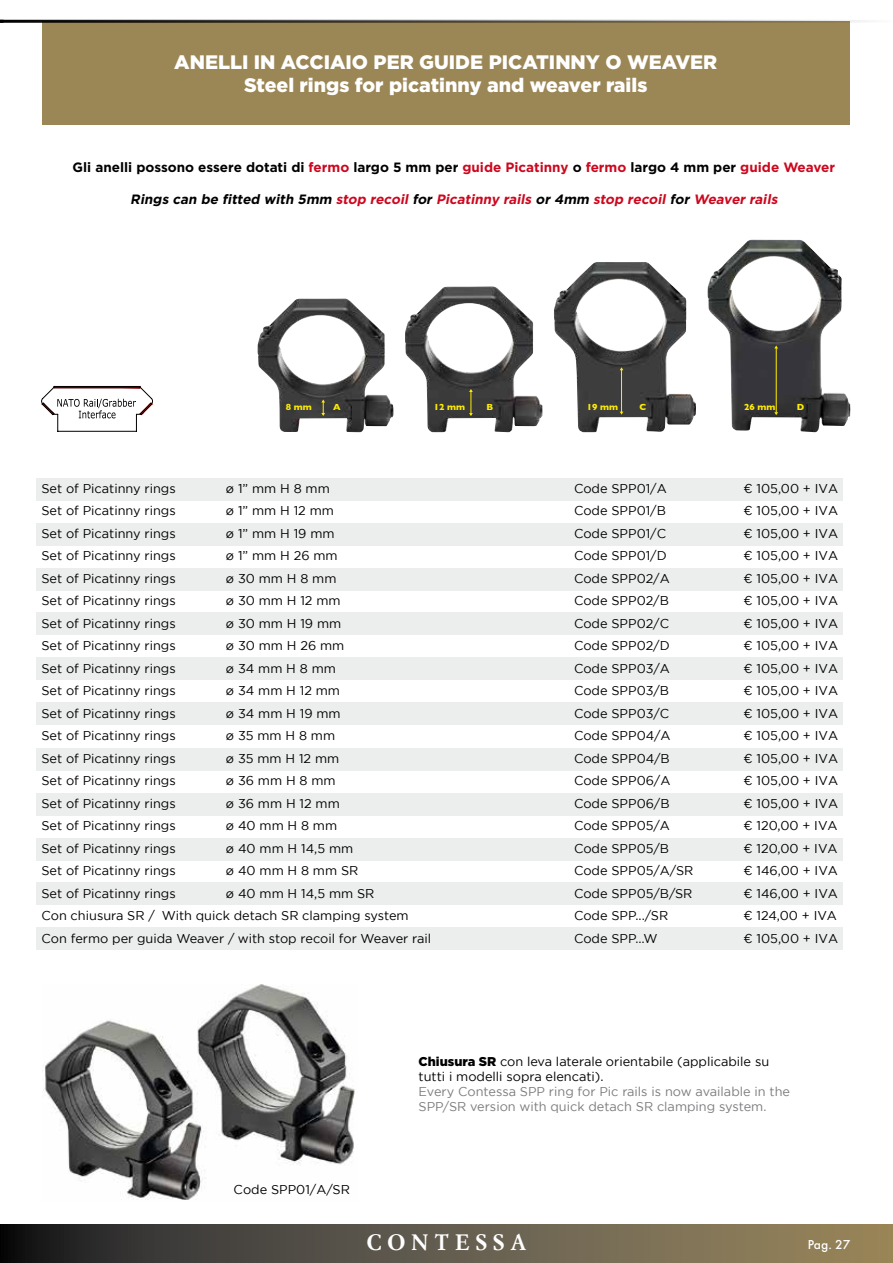
<style>
.page{position:relative;width:893px;height:1263px;background:#fff}
.page>*{position:absolute;margin:0;border:0;box-sizing:border-box;transform-origin:0 0}
.t1{font:700 21.9px "Simoncini Garamond";letter-spacing:.27em;color:#fff}
.t2{font:900 19.5px/23.4px "Gotham";color:#fff;text-align:center}
.t3{font:700 13.5px "Gotham";color:#000}
.t4{font:italic 700 13.5px "Gotham";color:#cd071e}
.t5{font:500 13.5px "Futura";color:#fff}
.t6{font:12.75px/15.3px "Gotham";color:#000}
.t7{font:12.75px/15.3px "Gotham";color:#7b7c7e}
.t8{font:700 9px "Gill Sans";color:#ffed00}
.s1{color:#cd071e}
.s2{color:#000}
.s3{font-weight:900}
</style>
<div class="page">
<img style="left:43px;top:984px;width:312px;height:216px">
<div style="left:36px;top:928px;width:807px;height:22px;background:#eceded"></div>
<div style="left:43px;top:21px;width:807px;height:104px;background:#9b8655"></div>
<svg style="left:0;top:1225px;width:893px;height:38px;background:#605847"></svg>
<div style="left:36px;top:479px;width:807px;height:22px;background:#eceded"></div>
<div style="left:36px;top:523px;width:807px;height:22px;background:#eceded"></div>
<div style="left:36px;top:568px;width:807px;height:22px;background:#eceded"></div>
<div style="left:36px;top:613px;width:807px;height:22px;background:#eceded"></div>
<div style="left:36px;top:657px;width:807px;height:22px;background:#eceded"></div>
<div style="left:36px;top:702px;width:807px;height:22px;background:#eceded"></div>
<div style="left:36px;top:749px;width:807px;height:22px;background:#eceded"></div>
<div style="left:36px;top:793px;width:807px;height:22px;background:#eceded"></div>
<div style="left:36px;top:838px;width:807px;height:22px;background:#eceded"></div>
<div style="left:36px;top:883px;width:807px;height:22px;background:#eceded"></div>
<img style="left:257px;top:298px;width:137px;height:134px">
<img style="left:405px;top:286px;width:137px;height:146px">
<img style="left:554px;top:262px;width:142px;height:170px">
<img style="left:707px;top:240px;width:143px;height:192px">
<svg style="left:469px;top:389px;width:4px;height:27px"></svg>
<svg style="left:321px;top:399px;width:4px;height:17px"></svg>
<hr style="left:621px;top:369px;width:1px;height:44px;background:#ffed00">
<hr style="left:776px;top:347px;width:1px;height:65px;background:#ffed00">
<svg style="left:774px;top:412px;width:4px;height:3px"></svg>
<svg style="left:41px;top:386px;width:112px;height:45px"></svg>
<hr style="left:0;top:20px;width:893px;height:3px;background:#000">
<h2 class="t2" style="left:174px;top:50px;width:545px">ANELLI IN ACCIAIO PER GUIDE PICATINNY O WEAVER<br>Steel rings for picatinny and weaver rails</h2>
<p class="t3" style="left:73px;top:158px;width:764px">Gli anelli possono essere dotati di <span class="s1">fermo</span> largo 5 mm per <span class="s1">guide Picatinny</span> o <span class="s1">fermo</span> largo 4 mm per <span class="s1">guide Weaver</span></p>
<p class="t4" style="left:130px;top:190px;width:652px"><span class="s2">Rings can be fitted with 5mm</span> stop recoil <span class="s2">for</span> Picatinny rails <span class="s2">or 4mm</span> stop recoil <span class="s2">for</span> Weaver rails</p>
<p class="t8" style="left:286px;top:399px;width:27px">8 mm</p>
<p class="t8" style="left:333px;top:399px;width:9px">A</p>
<p class="t8" style="left:434px;top:399px;width:33px">12 mm</p>
<p class="t8" style="left:486px;top:399px;width:8px">B</p>
<p class="t8" style="left:587px;top:399px;width:33px">19 mm</p>
<p class="t8" style="left:639px;top:399px;width:8px">C</p>
<p class="t8" style="left:744px;top:399px;width:33px">26 mm</p>
<p class="t8" style="left:797px;top:399px;width:9px">D</p>
<p class="t6" style="left:41px;top:480px;width:136px">Set of Picatinny rings</p>
<p class="t6" style="left:226px;top:480px;width:105px">ø 1” mm H 8 mm</p>
<p class="t6" style="left:574px;top:480px;width:94px">Code SPP01/A</p>
<p class="t6" style="left:743px;top:480px;width:96px">€ 105,00 + IVA</p>
<p class="t6" style="left:41px;top:503px;width:136px">Set of Picatinny rings</p>
<p class="t6" style="left:226px;top:503px;width:109px">ø 1” mm H 12 mm</p>
<p class="t6" style="left:574px;top:503px;width:93px">Code SPP01/B</p>
<p class="t6" style="left:743px;top:503px;width:96px">€ 105,00 + IVA</p>
<p class="t6" style="left:41px;top:525px;width:136px">Set of Picatinny rings</p>
<p class="t6" style="left:226px;top:525px;width:110px">ø 1” mm H 19 mm</p>
<p class="t6" style="left:574px;top:525px;width:94px">Code SPP01/C</p>
<p class="t6" style="left:743px;top:525px;width:96px">€ 105,00 + IVA</p>
<p class="t6" style="left:41px;top:548px;width:136px">Set of Picatinny rings</p>
<p class="t6" style="left:226px;top:548px;width:113px">ø 1” mm H 26 mm</p>
<p class="t6" style="left:574px;top:548px;width:94px">Code SPP01/D</p>
<p class="t6" style="left:743px;top:548px;width:96px">€ 105,00 + IVA</p>
<p class="t6" style="left:41px;top:570px;width:136px">Set of Picatinny rings</p>
<p class="t6" style="left:226px;top:570px;width:112px">ø 30 mm H 8 mm</p>
<p class="t6" style="left:574px;top:570px;width:97px">Code SPP02/A</p>
<p class="t6" style="left:743px;top:570px;width:96px">€ 105,00 + IVA</p>
<p class="t6" style="left:41px;top:593px;width:136px">Set of Picatinny rings</p>
<p class="t6" style="left:226px;top:593px;width:116px">ø 30 mm H 12 mm</p>
<p class="t6" style="left:574px;top:593px;width:96px">Code SPP02/B</p>
<p class="t6" style="left:743px;top:593px;width:96px">€ 105,00 + IVA</p>
<p class="t6" style="left:41px;top:615px;width:136px">Set of Picatinny rings</p>
<p class="t6" style="left:226px;top:615px;width:117px">ø 30 mm H 19 mm</p>
<p class="t6" style="left:574px;top:615px;width:97px">Code SPP02/C</p>
<p class="t6" style="left:743px;top:615px;width:96px">€ 105,00 + IVA</p>
<p class="t6" style="left:41px;top:638px;width:136px">Set of Picatinny rings</p>
<p class="t6" style="left:226px;top:638px;width:120px">ø 30 mm H 26 mm</p>
<p class="t6" style="left:574px;top:638px;width:97px">Code SPP02/D</p>
<p class="t6" style="left:743px;top:638px;width:96px">€ 105,00 + IVA</p>
<p class="t6" style="left:41px;top:660px;width:136px">Set of Picatinny rings</p>
<p class="t6" style="left:226px;top:660px;width:111px">ø 34 mm H 8 mm</p>
<p class="t6" style="left:574px;top:660px;width:97px">Code SPP03/A</p>
<p class="t6" style="left:743px;top:660px;width:96px">€ 105,00 + IVA</p>
<p class="t6" style="left:41px;top:683px;width:136px">Set of Picatinny rings</p>
<p class="t6" style="left:226px;top:683px;width:116px">ø 34 mm H 12 mm</p>
<p class="t6" style="left:574px;top:683px;width:97px">Code SPP03/B</p>
<p class="t6" style="left:743px;top:683px;width:96px">€ 105,00 + IVA</p>
<p class="t6" style="left:41px;top:705px;width:136px">Set of Picatinny rings</p>
<p class="t6" style="left:226px;top:705px;width:116px">ø 34 mm H 19 mm</p>
<p class="t6" style="left:574px;top:705px;width:97px">Code SPP03/C</p>
<p class="t6" style="left:743px;top:705px;width:96px">€ 105,00 + IVA</p>
<p class="t6" style="left:41px;top:728px;width:136px">Set of Picatinny rings</p>
<p class="t6" style="left:226px;top:728px;width:111px">ø 35 mm H 8 mm</p>
<p class="t6" style="left:574px;top:728px;width:98px">Code SPP04/A</p>
<p class="t6" style="left:743px;top:728px;width:96px">€ 105,00 + IVA</p>
<p class="t6" style="left:41px;top:750px;width:136px">Set of Picatinny rings</p>
<p class="t6" style="left:226px;top:750px;width:115px">ø 35 mm H 12 mm</p>
<p class="t6" style="left:574px;top:750px;width:97px">Code SPP04/B</p>
<p class="t6" style="left:743px;top:750px;width:96px">€ 105,00 + IVA</p>
<p class="t6" style="left:41px;top:773px;width:136px">Set of Picatinny rings</p>
<p class="t6" style="left:226px;top:773px;width:111px">ø 36 mm H 8 mm</p>
<p class="t6" style="left:574px;top:773px;width:98px">Code SPP06/A</p>
<p class="t6" style="left:743px;top:773px;width:96px">€ 105,00 + IVA</p>
<p class="t6" style="left:41px;top:795px;width:136px">Set of Picatinny rings</p>
<p class="t6" style="left:226px;top:795px;width:115px">ø 36 mm H 12 mm</p>
<p class="t6" style="left:574px;top:795px;width:97px">Code SPP06/B</p>
<p class="t6" style="left:743px;top:795px;width:96px">€ 105,00 + IVA</p>
<p class="t6" style="left:41px;top:818px;width:136px">Set of Picatinny rings</p>
<p class="t6" style="left:226px;top:818px;width:113px">ø 40 mm H 8 mm</p>
<p class="t6" style="left:574px;top:818px;width:97px">Code SPP05/A</p>
<p class="t6" style="left:743px;top:818px;width:96px">€ 120,00 + IVA</p>
<p class="t6" style="left:41px;top:840px;width:136px">Set of Picatinny rings</p>
<p class="t6" style="left:226px;top:840px;width:129px">ø 40 mm H 14,5 mm</p>
<p class="t6" style="left:574px;top:840px;width:97px">Code SPP05/B</p>
<p class="t6" style="left:743px;top:840px;width:96px">€ 120,00 + IVA</p>
<p class="t6" style="left:41px;top:863px;width:136px">Set of Picatinny rings</p>
<p class="t6" style="left:226px;top:863px;width:134px">ø 40 mm H 8 mm SR</p>
<p class="t6" style="left:574px;top:863px;width:121px">Code SPP05/A/SR</p>
<p class="t6" style="left:743px;top:863px;width:96px">€ 146,00 + IVA</p>
<p class="t6" style="left:41px;top:885px;width:136px">Set of Picatinny rings</p>
<p class="t6" style="left:226px;top:885px;width:150px">ø 40 mm H 14,5 mm SR</p>
<p class="t6" style="left:574px;top:885px;width:120px">Code SPP05/B/SR</p>
<p class="t6" style="left:743px;top:885px;width:96px">€ 146,00 + IVA</p>
<p class="t6" style="left:41px;top:908px;width:369px">Con chiusura SR / With quick detach SR clamping system</p>
<p class="t6" style="left:574px;top:908px;width:96px">Code SPP.../SR</p>
<p class="t6" style="left:743px;top:908px;width:95px">€ 124,00 + IVA</p>
<p class="t6" style="left:41px;top:930px;width:391px">Con fermo per guida Weaver / with stop recoil for Weaver rail</p>
<p class="t6" style="left:574px;top:930px;width:85px">Code SPP…W</p>
<p class="t6" style="left:743px;top:930px;width:96px">€ 105,00 + IVA</p>
<p class="t6" style="left:419px;top:1053px;width:352px"><span class="s3">Chiusura SR</span> con leva laterale orientabile (applicabile su tutti i modelli sopra elencati).</p>
<p class="t7" style="left:419px;top:1084px;width:373px">Every Contessa SPP ring for Pic rails is now available in the<br>SPP/SR version with quick detach SR clamping system.</p>
<p class="t6" style="left:234px;top:1181px;width:118px">Code SPP01/A/SR</p>
<h1 class="t1" style="left:367px;top:1229px;width:161px">CONTESSA</h1>
<p class="t5" style="left:808px;top:1234px;width:44px">Pag. 27</p>
</div>
